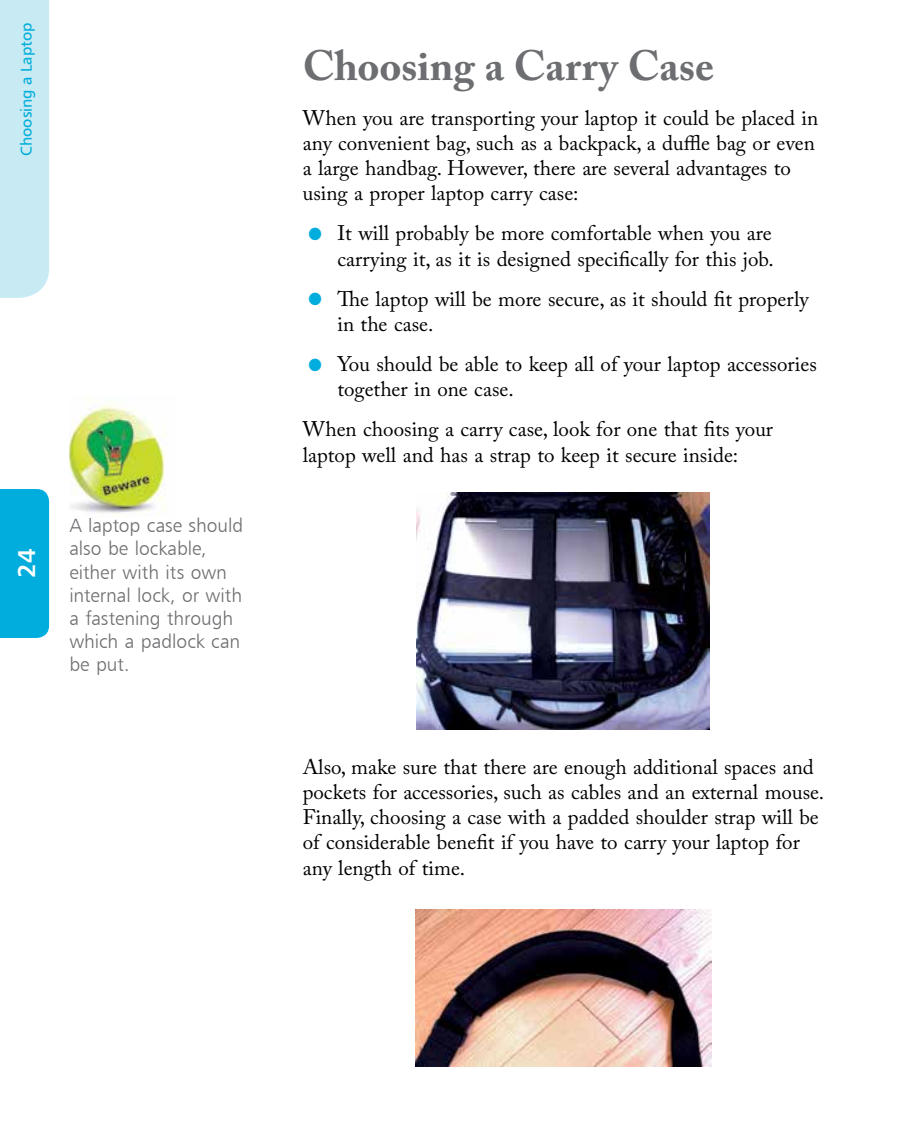
<style>
.page{position:relative;width:923px;height:1127px;background:#fff}
.page>*{position:absolute;margin:0;border:0;box-sizing:border-box;transform-origin:0 0}
.t1{font:700 42px "Adobe Caslon Pro";color:#6d6e71}
.t2{font:24.5px "Humanist 777 BT Bold B";color:#fff}
.t3{font:21px/25.2px "Adobe Caslon Pro";color:#000}
.t4{font:19.25px/23.1px "Humanist 777 BT Light B";letter-spacing:-.005em;color:#6d6e71}
.t5{font:15.75px "Humanist 777 BT Roman B";color:#00addc}
.s1{font-family:"Humanist 777 BT Bold B";font-size:42px;color:#00addc}
</style>
<div class="page">
<div style="left:0;top:489px;width:49px;height:148px;background:#00addc"></div>
<div style="left:0;top:0;width:49px;height:298px;background:#c8eaf3"></div>
<img style="left:416px;top:492px;width:294px;height:237px">
<img style="left:415px;top:909px;width:296px;height:157px">
<img style="left:69px;top:404px;width:97px;height:112px">
<p class="t5" style="left:17px;top:156px;width:135px;rotate:-90deg">Choosing a Laptop</p>
<p class="t2" style="left:11px;top:578px;width:31px;rotate:-90deg">24</p>
<p class="t4" style="left:69px;top:513px;width:175px">A laptop case should also be lockable, either with its own internal lock, or with a fastening through which a padlock can be put.</p>
<h1 class="t1" style="left:303px;top:41px;width:413px">Choosing a Carry Case</h1>
<p class="t3" style="left:303px;top:105px;width:517px">When you are transporting your laptop it could be placed in any convenient bag, such as a backpack, a duffle bag or even a large handbag. However, there are several advantages to using a proper laptop carry case:</p>
<p class="t3" style="left:303px;top:220px;width:473px;text-align:right"><span class="s1">•</span> It will probably be more comfortable when you are carrying it, as it is designed specifically for this job.</p>
<p class="t3" style="left:337px;top:286px;width:473px;text-indent:-35px"><span class="s1">•</span> The laptop will be more secure, as it should fit properly in the case.</p>
<p class="t3" style="left:337px;top:351px;width:481px;text-indent:-35px"><span class="s1">•</span> You should be able to keep all of your laptop accessories together in one case.</p>
<p class="t3" style="left:303px;top:416px;width:472px">When choosing a carry case, look for one that fits your laptop well and has a strap to keep it secure inside:</p>
<p class="t3" style="left:303px;top:753px;width:523px">Also, make sure that there are enough additional spaces and pockets for accessories, such as cables and an external mouse.<br>Finally, choosing a case with a padded shoulder strap will be of considerable benefit if you have to carry your laptop for any length of time.</p>
</div>
